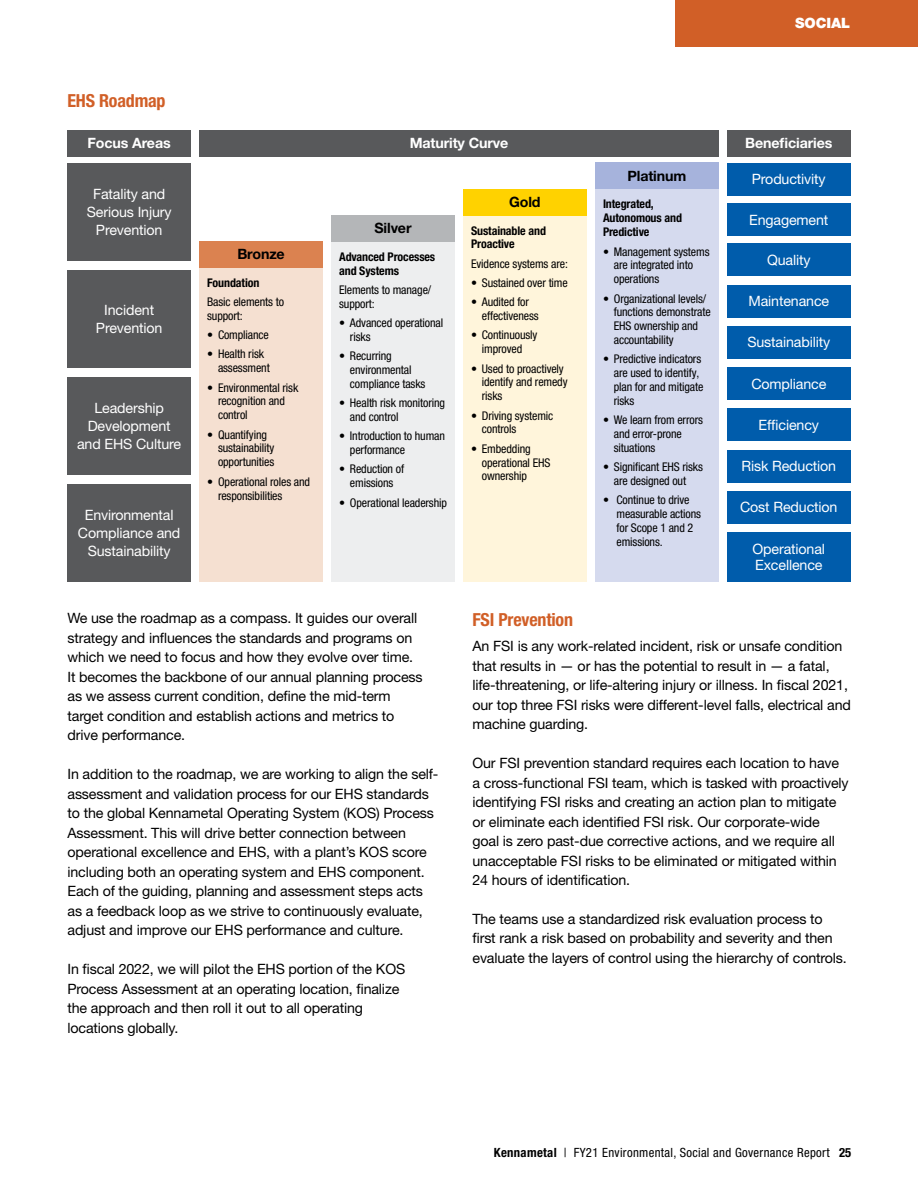
<style>
.page{position:relative;width:918px;height:1188px;background:#fff}
.page>*{position:absolute;margin:0;border:0;box-sizing:border-box;transform-origin:0 0}
.t1{font:700 condensed 18px "Helvetica Neue LT Pro";letter-spacing:-.01em;color:#d15f27}
.t2{font:14.25px/19.5px "Helvetica Neue LT Pro";letter-spacing:-.01em;color:#000}
.t3{font:14.25px/18px "Helvetica Neue LT Pro";letter-spacing:-.01em;color:#fff;text-align:center}
.t4{font:700 14.25px "Helvetica Neue LT Pro";letter-spacing:-.01em;color:#fff}
.t5{font:700 14.25px "Helvetica Neue LT Pro";letter-spacing:-.01em;color:#000}
.t6{font:900 14.25px "Helvetica Neue LT Pro";letter-spacing:-.01em;color:#fff}
.t7{font:condensed 12.75px "Helvetica Neue LT Pro";letter-spacing:.025em;color:#000}
.t8{font:condensed 12px/13.8px "Helvetica Neue LT Pro";letter-spacing:-.01em;color:#000}
.t9{font:700 condensed 12px/13.8px "Helvetica Neue LT Pro";letter-spacing:-.01em;color:#000}
.s1{font-weight:700}
</style>
<div class="page">
<div style="left:199px;top:130px;width:520px;height:26px;background:#58595b"></div>
<div style="left:675px;top:0;width:243px;height:46px;background:#d15f27"></div>
<div style="left:68px;top:130px;width:123px;height:26px;background:#58595b"></div>
<div style="left:68px;top:163px;width:123px;height:97px;background:#58595b"></div>
<div style="left:68px;top:270px;width:123px;height:97px;background:#58595b"></div>
<div style="left:68px;top:377px;width:123px;height:98px;background:#58595b"></div>
<div style="left:68px;top:485px;width:123px;height:97px;background:#58595b"></div>
<div style="left:595px;top:163px;width:124px;height:26px;background:#a6b3dc"></div>
<div style="left:595px;top:189px;width:124px;height:393px;background:#d5daee"></div>
<div style="left:463px;top:215px;width:124px;height:367px;background:#fff5db"></div>
<div style="left:331px;top:241px;width:124px;height:341px;background:#edeeef"></div>
<div style="left:199px;top:267px;width:124px;height:315px;background:#f5e0d1"></div>
<div style="left:727px;top:130px;width:123px;height:26px;background:#58595b"></div>
<div style="left:727px;top:163px;width:123px;height:32px;background:#005cab"></div>
<div style="left:727px;top:203px;width:123px;height:33px;background:#005cab"></div>
<div style="left:727px;top:244px;width:123px;height:32px;background:#005cab"></div>
<div style="left:727px;top:285px;width:123px;height:32px;background:#005cab"></div>
<div style="left:727px;top:326px;width:123px;height:33px;background:#005cab"></div>
<div style="left:727px;top:367px;width:123px;height:33px;background:#005cab"></div>
<div style="left:727px;top:409px;width:123px;height:32px;background:#005cab"></div>
<div style="left:727px;top:450px;width:123px;height:32px;background:#005cab"></div>
<div style="left:727px;top:491px;width:123px;height:33px;background:#005cab"></div>
<div style="left:727px;top:532px;width:123px;height:50px;background:#005cab"></div>
<div style="left:463px;top:189px;width:124px;height:26px;background:#ffd200"></div>
<div style="left:331px;top:215px;width:124px;height:26px;background:#b4b6b8"></div>
<div style="left:199px;top:241px;width:124px;height:26px;background:#db8250"></div>
<p class="t6" style="left:795px;top:14px;width:56px">SOCIAL</p>
<p class="t1" style="left:68px;top:90px;width:100px">EHS Roadmap</p>
<p class="t4" style="left:88px;top:134px;width:85px">Focus Areas</p>
<p class="t4" style="left:745px;top:134px;width:89px">Beneficiaries</p>
<p class="t5" style="left:627px;top:167px;width:60px">Platinum</p>
<p class="t3" style="left:752px;top:170px;width:75px">Productivity</p>
<p class="t5" style="left:509px;top:193px;width:33px">Gold</p>
<p class="t5" style="left:375px;top:219px;width:39px">Silver</p>
<p class="t5" style="left:237px;top:245px;width:49px">Bronze</p>
<p class="t4" style="left:410px;top:134px;width:100px">Maturity Curve</p>
<p class="t3" style="left:87px;top:184px;width:86px">Fatality and<br>Serious Injury<br>Prevention</p>
<p class="t9" style="left:603px;top:197px;width:81px">Integrated,<br>Autonomous and<br>Predictive</p>
<p class="t8" style="left:614px;top:244px;width:97px;text-indent:-11px">• Management systems are integrated into operations</p>
<p class="t8" style="left:614px;top:291px;width:98px;text-indent:-11px">• Organizational levels/ functions demonstrate<br>EHS ownership and accountability</p>
<p class="t8" style="left:614px;top:352px;width:91px;text-indent:-11px">• Predictive indicators are used to identify, plan for and mitigate risks</p>
<p class="t8" style="left:614px;top:413px;width:91px;text-indent:-11px">• We learn from errors and error-prone situations</p>
<p class="t8" style="left:603px;top:460px;width:102px;text-align:center">• Significant EHS risks are designed out</p>
<p class="t8" style="left:616px;top:493px;width:86px;text-indent:-14px">• Continue to drive measurable actions for Scope 1 and 2 emissions.</p>
<p class="t3" style="left:749px;top:210px;width:81px">Engagement</p>
<p class="t3" style="left:767px;top:251px;width:45px">Quality</p>
<p class="t3" style="left:748px;top:292px;width:82px">Maintenance</p>
<p class="t3" style="left:747px;top:333px;width:84px">Sustainability</p>
<p class="t3" style="left:751px;top:374px;width:76px">Compliance</p>
<p class="t3" style="left:759px;top:416px;width:62px">Efficiency</p>
<p class="t3" style="left:741px;top:457px;width:96px">Risk Reduction</p>
<p class="t3" style="left:740px;top:498px;width:99px">Cost Reduction</p>
<p class="t3" style="left:753px;top:540px;width:74px;line-height:16.5px;text-align:left">Operational<br>Excellence</p>
<p class="t9" style="left:471px;top:223px;width:76px">Sustainable and<br>Proactive</p>
<p class="t8" style="left:471px;top:256px;width:98px">Evidence systems are:</p>
<p class="t8" style="left:471px;top:276px;width:98px">• Sustained over time</p>
<p class="t8" style="left:482px;top:295px;width:58px;text-indent:-11px">• Audited for effectiveness</p>
<p class="t8" style="left:471px;top:328px;width:68px;text-align:center">• Continuously improved</p>
<p class="t8" style="left:482px;top:361px;width:87px;text-indent:-11px">• Used to proactively identify and remedy risks</p>
<p class="t8" style="left:482px;top:408px;width:73px;text-indent:-11px">• Driving systemic controls</p>
<p class="t8" style="left:482px;top:441px;width:70px;text-indent:-11px">• Embedding operational EHS ownership</p>
<p class="t9" style="left:339px;top:250px;width:98px">Advanced Processes and Systems</p>
<p class="t8" style="left:339px;top:283px;width:94px">Elements to manage/ support:</p>
<p class="t8" style="left:350px;top:316px;width:95px;text-indent:-11px">• Advanced operational risks</p>
<p class="t8" style="left:350px;top:349px;width:77px;text-indent:-11px">• Recurring environmental compliance tasks</p>
<p class="t8" style="left:350px;top:396px;width:97px;text-indent:-11px">• Health risk monitoring and control</p>
<p class="t8" style="left:350px;top:429px;width:97px;text-indent:-11px">• Introduction to human performance</p>
<p class="t8" style="left:339px;top:462px;width:67px;text-align:center">• Reduction of emissions</p>
<p class="t8" style="left:339px;top:495px;width:109px">• Operational leadership</p>
<p class="t9" style="left:207px;top:276px;width:54px">Foundation</p>
<p class="t8" style="left:207px;top:295px;width:78px">Basic elements to support:</p>
<p class="t8" style="left:207px;top:328px;width:63px">• Compliance</p>
<p class="t8" style="left:218px;top:347px;width:53px;text-indent:-11px">• Health risk assessment</p>
<p class="t8" style="left:218px;top:380px;width:82px;text-indent:-11px">• Environmental risk recognition and control</p>
<p class="t8" style="left:218px;top:427px;width:58px;text-indent:-11px">• Quantifying sustainability opportunities</p>
<p class="t8" style="left:218px;top:474px;width:94px;text-indent:-11px">• Operational roles and responsibilities</p>
<p class="t3" style="left:96px;top:300px;width:68px">Incident<br>Prevention</p>
<p class="t3" style="left:77px;top:399px;width:106px">Leadership<br>Development and EHS Culture</p>
<p class="t3" style="left:78px;top:506px;width:104px">Environmental<br>Compliance and<br>Sustainability</p>
<p class="t2" style="left:68px;top:608px;width:357px">We use the roadmap as a compass. It guides our overall strategy and influences the standards and programs on which we need to focus and how they evolve over time.<br>It becomes the backbone of our annual planning process as we assess current condition, define the mid-term target condition and establish actions and metrics to drive performance.</p>
<p class="t2" style="left:68px;top:764px;width:372px">In addition to the roadmap, we are working to align the self&shy;assessment and validation process for our EHS standards to the global Kennametal Operating System (KOS) Process Assessment. This will drive better connection between operational excellence and EHS, with a plant’s KOS score including both an operating system and EHS component.<br>Each of the guiding, planning and assessment steps acts as a feedback loop as we strive to continuously evaluate, adjust and improve our EHS performance and culture.</p>
<p class="t2" style="left:68px;top:959px;width:339px">In fiscal 2022, we will pilot the EHS portion of the KOS Process Assessment at an operating location, finalize the approach and then roll it out to all operating locations globally.</p>
<p class="t1" style="left:472px;top:609px;width:102px">FSI Prevention</p>
<p class="t2" style="left:472px;top:636px;width:380px">An FSI is any work-related incident, risk or unsafe condition that results in — or has the potential to result in — a fatal, life-threatening, or life-altering injury or illness. In fiscal 2021, our top three FSI risks were different-level falls, electrical and machine guarding.</p>
<p class="t2" style="left:472px;top:753px;width:378px">Our FSI prevention standard requires each location to have a cross-functional FSI team, which is tasked with proactively identifying FSI risks and creating an action plan to mitigate or eliminate each identified FSI risk. Our corporate-wide goal is zero past-due corrective actions, and we require all unacceptable FSI risks to be eliminated or mitigated within 24 hours of identification.</p>
<p class="t2" style="left:472px;top:909px;width:376px">The teams use a standardized risk evaluation process to first rank a risk based on probability and severity and then evaluate the layers of control using the hierarchy of controls.</p>
<p class="t7" style="left:494px;top:1145px;width:359px"><span class="s1">Kennametal</span> | FY21 Environmental, Social and Governance Report <span class="s1">25</span></p>
</div>
